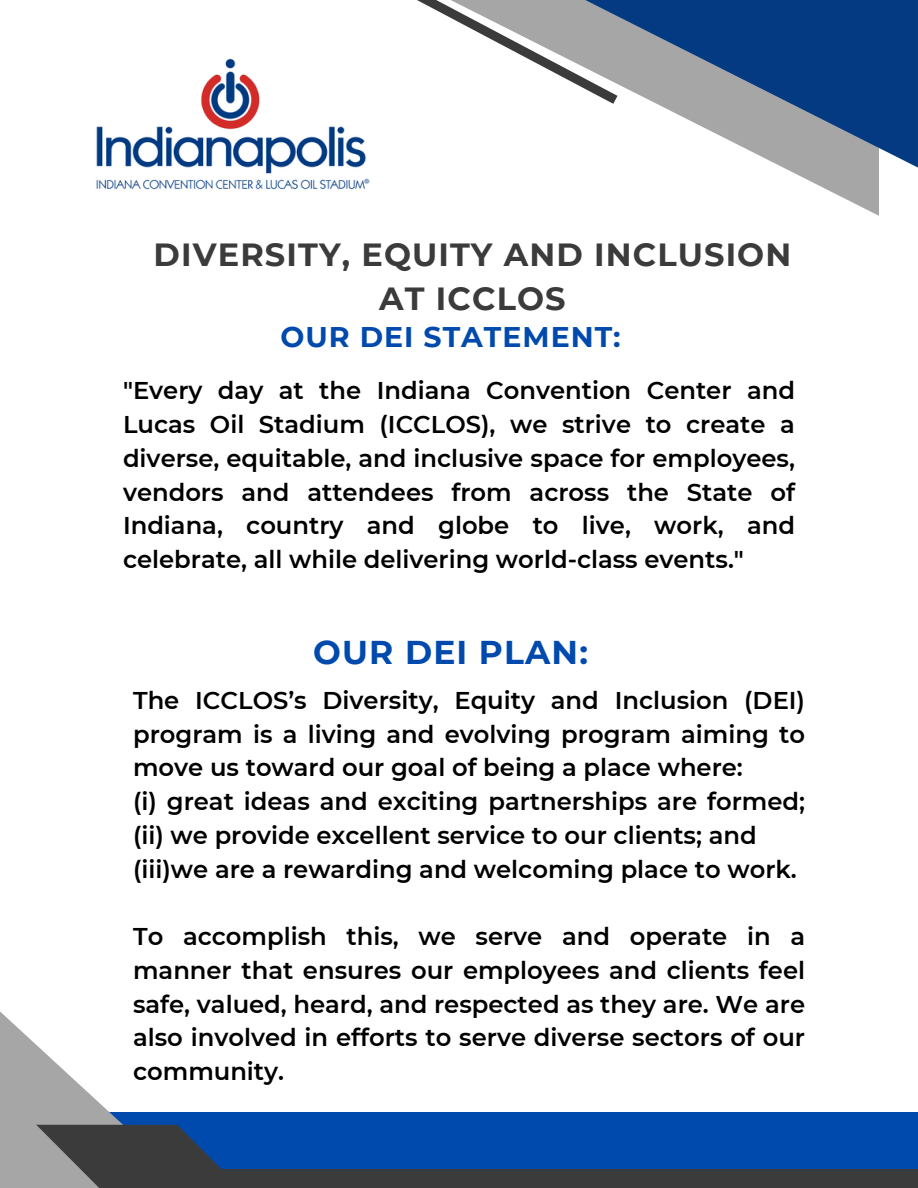
<style>
.page{position:relative;width:918px;height:1188px;background:#fff}
.page>*{position:absolute;margin:0;border:0;box-sizing:border-box;transform-origin:0 0}
.t1{font:700 32.85px "Montserrat";letter-spacing:.035em;color:#004aad}
.t2{font:700 31.95px/43.8px "Montserrat";letter-spacing:.035em;color:#3b3b3b;text-align:center}
.t3{font:700 28.35px "Montserrat";letter-spacing:.035em;color:#004aad}
.t4{font:600 24.3px/33.8px "Montserrat";color:#000;text-align:justify}
</style>
<div class="page">
<svg style="left:784px;top:168px;width:95px;height:48px"></svg>
<svg style="left:628px;top:0;width:290px;height:168px;fill:#033a82"></svg>
<svg style="left:417px;top:0;width:211px;height:104px"></svg>
<div style="left:92px;top:1113px;width:826px;height:63px;background:#004aad"></div>
<div style="left:123px;top:1170px;width:795px;height:18px;background:#3b3b3b"></div>
<svg style="left:0;top:1011px;width:240px;height:177px"></svg>
<img style="left:96px;top:58px;width:274px;height:132px">
<p class="t2" style="left:154px;top:233px;width:639px">DIVERSITY, EQUITY AND INCLUSION<br>AT ICCLOS</p>
<p class="t3" style="left:280px;top:320px;width:342px">OUR DEI STATEMENT:</p>
<p class="t4" style="left:123px;top:374px;width:674px">"Every day at the Indiana Convention Center and Lucas Oil Stadium (ICCLOS), we strive to create a diverse, equitable, and inclusive space for employees, vendors and attendees from across the State of Indiana, country and globe to live, work, and celebrate, all while delivering world-class events."</p>
<p class="t1" style="left:313px;top:632px;width:276px">OUR DEI PLAN:</p>
<p class="t4" style="left:133px;top:683px;width:674px">The ICCLOS’s Diversity, Equity and Inclusion (DEI) program is a living and evolving program aiming to move us toward our goal of being a place where:</p>
<p class="t4" style="left:133px;top:785px;width:673px">(i) great ideas and exciting partnerships are formed; (ii) we provide excellent service to our clients; and</p>
<p class="t4" style="left:133px;top:852px;width:665px">(iii)we are a rewarding and welcoming place to work.</p>
<p class="t4" style="left:133px;top:920px;width:673px">To accomplish this, we serve and operate in a manner that ensures our employees and clients feel safe, valued, heard, and respected as they are. We are also involved in efforts to serve diverse sectors of our community.</p>
</div>
